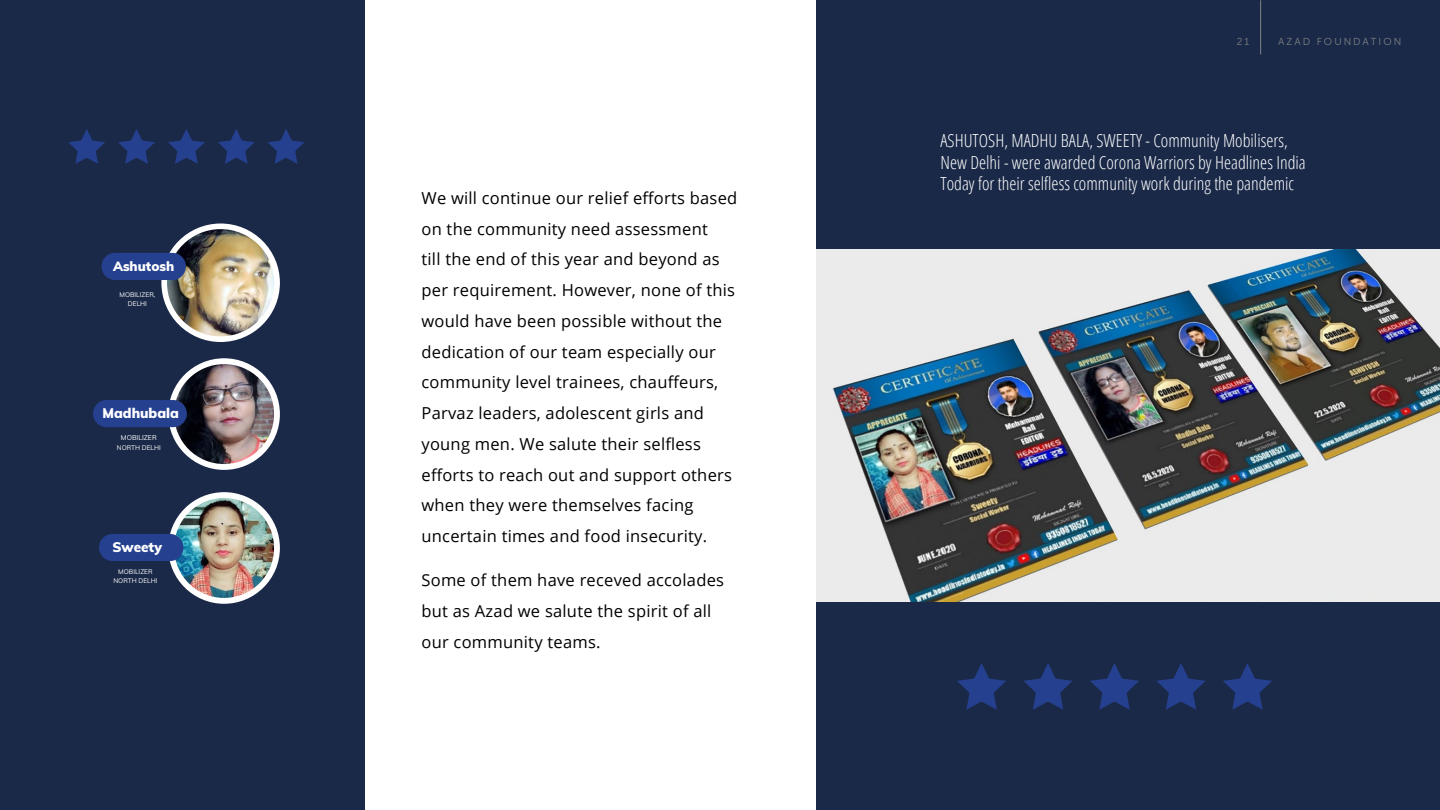
<style>
.page{position:relative;width:1440px;height:810px;background:#fff}
.page>*{position:absolute;margin:0;border:0;box-sizing:border-box;transform-origin:0 0}
.t1{font:300 condensed 18px/21.6px "Open Sans";color:#fff}
.t2{font:16.5px/30.8px "Open Sans";letter-spacing:.015em;color:#000}
.t3{font:900 13.65px "Muli";color:#fff}
.t4{font:900 13.12px "Muli";color:#fff}
.t5{font:10.12px "Museo Sans Cyrl 300";letter-spacing:.2em;color:#808285}
.t6{font:6.82px "Muli";color:#fff}
.t7{font:6.52px/9.4px "Muli";color:#fff;text-align:center}
</style>
<div class="page">
<div style="left:817px;top:0;width:623px;height:810px;background:#1a2948"></div>
<div style="left:0;top:0;width:364px;height:810px;background:#1a2948"></div>
<img style="left:817px;top:249px;width:623px;height:352px">
<hr style="left:1260px;top:0;width:1px;height:54px;background:#808285">
<svg style="left:68px;top:129px;width:37px;height:35px"></svg>
<svg style="left:118px;top:129px;width:37px;height:35px"></svg>
<svg style="left:168px;top:129px;width:37px;height:35px"></svg>
<svg style="left:218px;top:129px;width:37px;height:35px"></svg>
<svg style="left:268px;top:129px;width:37px;height:35px"></svg>
<img style="left:171px;top:361px;width:105px;height:106px">
<div style="left:168px;top:358px;width:112px;height:112px;border:6px solid #fff;border-radius:50%"></div>
<div style="left:93px;top:400px;width:94px;height:27px;background:#25408f;border-radius:14px"></div>
<img style="left:171px;top:495px;width:105px;height:106px">
<div style="left:168px;top:492px;width:112px;height:112px;border:6px solid #fff;border-radius:50%"></div>
<div style="left:99px;top:534px;width:84px;height:27px;background:#25408f;border-radius:14px"></div>
<img style="left:168px;top:226px;width:108px;height:113px">
<div style="left:161px;top:224px;width:119px;height:118px;border:6px solid #fff;border-radius:50%"></div>
<div style="left:101px;top:253px;width:85px;height:27px;background:#25408f;border-radius:14px"></div>
<svg style="left:957px;top:663px;width:49px;height:47px"></svg>
<svg style="left:1024px;top:663px;width:49px;height:47px"></svg>
<svg style="left:1090px;top:663px;width:49px;height:47px"></svg>
<svg style="left:1156px;top:663px;width:50px;height:47px"></svg>
<svg style="left:1223px;top:663px;width:49px;height:47px"></svg>
<p class="t4" style="left:113px;top:257px;width:63px">Ashutosh</p>
<p class="t7" style="left:120px;top:289px;width:37px">MOBILIZER,<br>DELHI</p>
<p class="t3" style="left:103px;top:403px;width:78px">Madhubala</p>
<p class="t6" style="left:121px;top:433px;width:37px">MOBILIZER</p>
<p class="t7" style="left:117px;top:442px;width:46px">NORTH DELHI</p>
<p class="t3" style="left:113px;top:537px;width:51px">Sweety</p>
<p class="t7" style="left:113px;top:566px;width:46px">MOBILIZER<br>NORTH DELHI</p>
<p class="t2" style="left:422px;top:182px;width:317px">We will continue our relief efforts based on the community need assessment<br>till the end of this year and beyond as per requirement. However, none of this would have been possible without the dedication of our team especially our community level trainees, chauffeurs, Parvaz leaders, adolescent girls and young men. We salute their selfless efforts to reach out and support others when they were themselves facing uncertain times and food insecurity.</p>
<p class="t2" style="left:422px;top:565px;width:304px">Some of them have receved accolades but as Azad we salute the spirit of all our community teams.</p>
<p class="t5" style="left:1237px;top:37px;width:14px">21</p>
<p class="t5" style="left:1278px;top:37px;width:125px">AZAD FOUNDATION</p>
<p class="t1" style="left:940px;top:129px;width:367px">ASHUTOSH, MADHU BALA, SWEETY - Community Mobilisers,<br>New Delhi - were awarded Corona Warriors by Headlines India<br>Today for their selfless community work during the pandemic</p>
</div>
